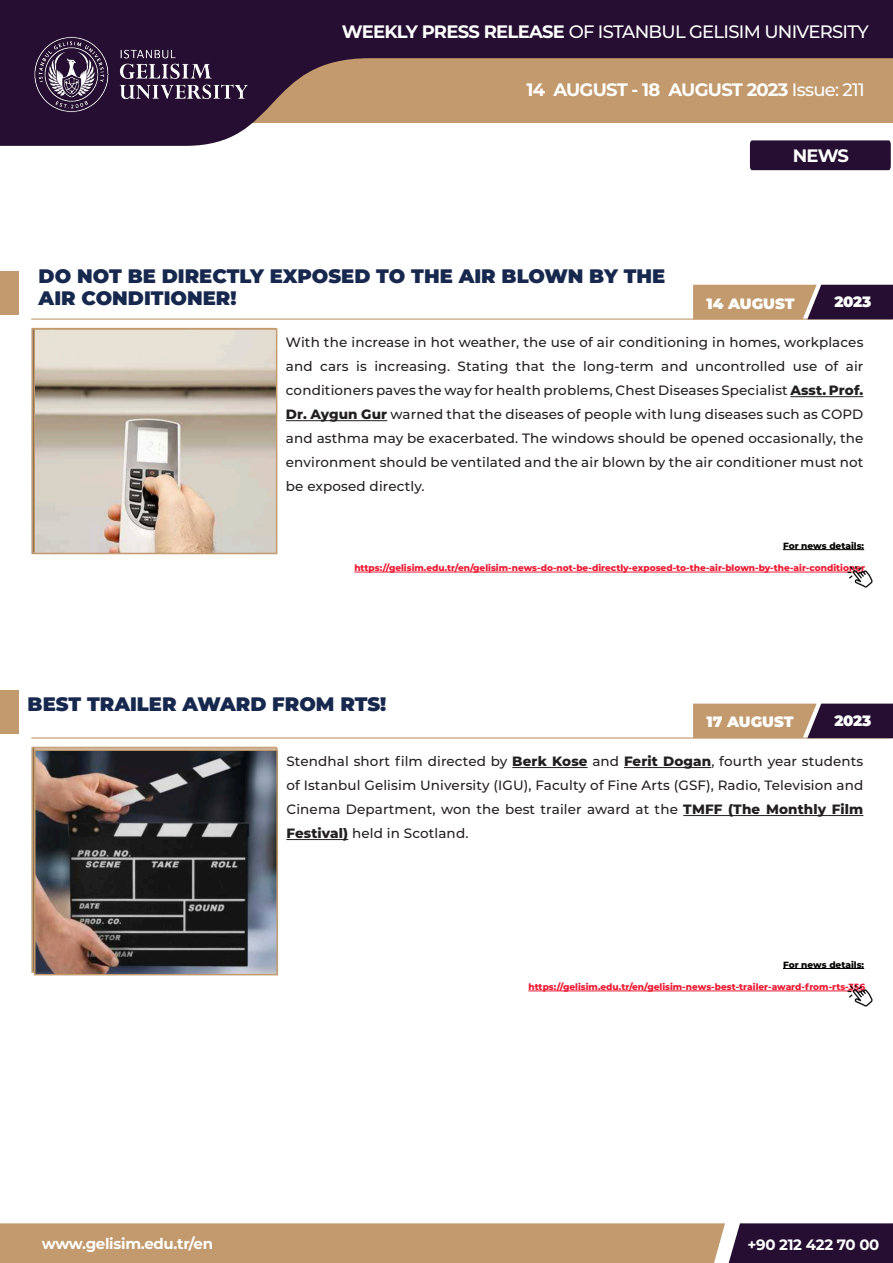
<style>
.page{position:relative;width:893px;height:1263px;background:#fff}
.page>*{position:absolute;margin:0;border:0;box-sizing:border-box;transform-origin:0 0}
.t1{font:900 19.5px/22.5px "Montserrat";color:#17284e}
.t2{font:500 18px "Montserrat";letter-spacing:-.04em;color:#fff}
.t3{font:700 18px "Montserrat";letter-spacing:-.04em;color:#fff}
.t4{font:700 15px "Montserrat";letter-spacing:-.02em;color:#fff}
.t5{font:900 15px "Montserrat";letter-spacing:-.01em;color:#fff}
.t6{font:500 13.5px/24px "Montserrat";letter-spacing:.01em;color:#231f20;text-align:justify}
.t7{font:800 9px "Montserrat";color:#ed1a33}
.t8{font:800 9px "Montserrat";color:#040503}
.s1{font-weight:700}
.s2{font-weight:500}
.s3{font-weight:800}
</style>
<div class="page">
<svg style="left:0;top:0;width:893px;height:146px;background:#795f61"></svg>
<svg style="left:0;top:1223px;width:893px;height:40px;background:#a78366"></svg>
<img style="left:21px;top:34px;width:241px;height:81px">
<div style="left:750px;top:140px;width:141px;height:30px;background:#250e31"></div>
<hr style="left:354px;top:572px;width:511px;height:1px;background:#ed1a33">
<div style="left:0;top:271px;width:19px;height:44px;background:#c29a6d"></div>
<hr style="left:31px;top:318px;width:861px;height:2px;background:#c29a6d">
<svg style="left:693px;top:285px;width:200px;height:34px;background:#856558"></svg>
<hr style="left:790px;top:396px;width:73px;height:1px;background:#231f20">
<hr style="left:286px;top:420px;width:101px;height:1px;background:#231f20">
<hr style="left:783px;top:549px;width:81px;height:1px;background:#040503">
<img style="left:847px;top:566px;width:26px;height:21px">
<img style="left:36px;top:331px;width:238px;height:220px">
<div style="left:33px;top:328px;width:244px;height:226px;border:2px solid #c29a6d"></div>
<hr style="left:528px;top:991px;width:337px;height:1px;background:#ed1a33">
<div style="left:0;top:690px;width:19px;height:44px;background:#c29a6d"></div>
<hr style="left:31px;top:737px;width:861px;height:1px;background:#c29a6d">
<svg style="left:693px;top:704px;width:200px;height:34px;background:#856558"></svg>
<hr style="left:512px;top:767px;width:76px;height:1px;background:#231f20">
<hr style="left:624px;top:767px;width:87px;height:1px;background:#231f20">
<hr style="left:683px;top:815px;width:180px;height:1px;background:#231f20">
<hr style="left:286px;top:839px;width:62px;height:1px;background:#231f20">
<hr style="left:783px;top:968px;width:81px;height:1px;background:#040503">
<img style="left:847px;top:985px;width:26px;height:21px">
<img style="left:37px;top:752px;width:238px;height:220px">
<div style="left:34px;top:749px;width:244px;height:226px;border:2px solid #c29a6d"></div>
<p class="t2" style="left:342px;top:19px;width:528px"><span class="s1">WEEKLY PRESS RELEASE</span> OF ISTANBUL GELISIM UNIVERSITY</p>
<p class="t3" style="left:527px;top:76px;width:340px">14 AUGUST - 18 AUGUST 2023 <span class="s2">Issue: 211</span></p>
<p class="t3" style="left:793px;top:143px;width:58px">NEWS</p>
<p class="t1" style="left:39px;top:263px;width:628px">DO NOT BE DIRECTLY EXPOSED TO THE AIR BLOWN BY THE<br>AIR CONDITIONER!</p>
<p class="t6" style="left:286px;top:330px;width:579px">With the increase in hot weather, the use of air conditioning in homes, workplaces and cars is increasing. Stating that the long-term and uncontrolled use of air conditioners paves the way for health problems, Chest Diseases Specialist <span class="s3">Asst. Prof.<br>Dr. Aygun Gur</span> warned that the diseases of people with lung diseases such as COPD and asthma may be exacerbated. The windows should be opened occasionally, the environment should be ventilated and the air blown by the air conditioner must not be exposed directly.</p>
<p class="t5" style="left:834px;top:290px;width:38px">2023</p>
<p class="t5" style="left:707px;top:292px;width:89px">14 AUGUST</p>
<p class="t8" style="left:783px;top:539px;width:83px">For news details:</p>
<p class="t7" style="left:354px;top:561px;width:512px">https://gelisim.edu.tr/en/gelisim-news-do-not-be-directly-exposed-to-the-air-blown-by-the-air-conditioner</p>
<p class="t1" style="left:28px;top:692px;width:360px">BEST TRAILER AWARD FROM RTS!</p>
<p class="t5" style="left:707px;top:711px;width:88px">17 AUGUST</p>
<p class="t5" style="left:834px;top:709px;width:38px">2023</p>
<p class="t6" style="left:286px;top:749px;width:578px">Stendhal short film directed by <span class="s3">Berk Kose</span> and <span class="s3">Ferit Dogan</span>, fourth year students of Istanbul Gelisim University (IGU), Faculty of Fine Arts (GSF), Radio, Television and Cinema Department, won the best trailer award at the <span class="s3">TMFF (The Monthly Film Festival)</span> held in Scotland.</p>
<p class="t8" style="left:783px;top:958px;width:83px">For news details:</p>
<p class="t7" style="left:528px;top:980px;width:338px">https://gelisim.edu.tr/en/gelisim-news-best-trailer-award-from-rts-356</p>
<p class="t4" style="left:42px;top:1233px;width:173px">www.gelisim.edu.tr/en</p>
<p class="t4" style="left:747px;top:1234px;width:134px">+90 212 422 70 00</p>
</div>
